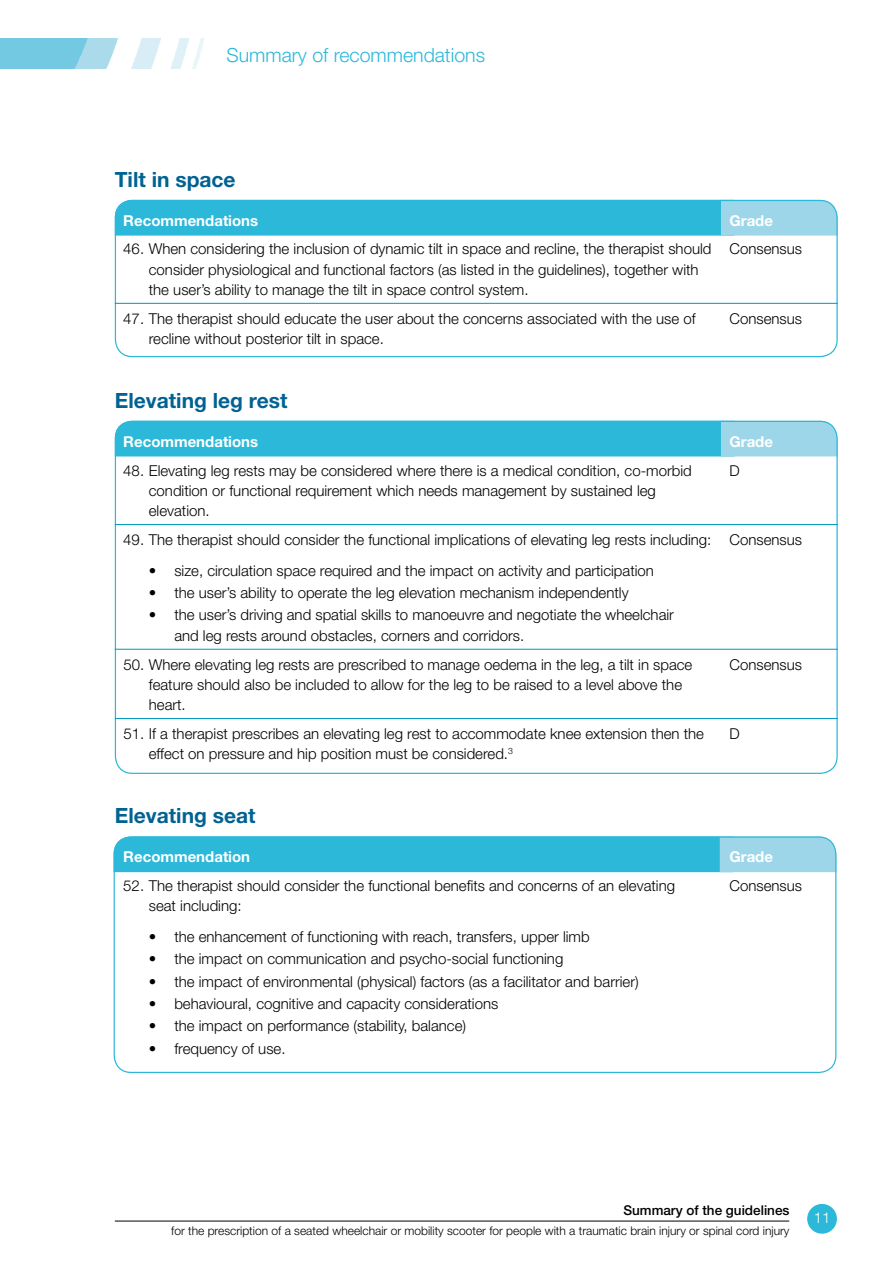
<style>
.page{position:relative;width:893px;height:1263px;background:#fff}
.page>*{position:absolute;margin:0;border:0;box-sizing:border-box;transform-origin:0 0}
.t1{font:700 21px "Helvetica Neue";color:#006293}
.t2{font:300 19.5px "Helvetica Neue";color:#2bb8d9}
.t3{font:300 15px/20.2px "Helvetica Neue";color:#000}
.t4{font:700 15px "Helvetica Neue";color:#fff}
.t5{font:300 15px "Helvetica Neue";color:#fff}
.t6{font:500 13.5px "Helvetica Neue";color:#000}
.t7{font:300 12px "Helvetica Neue";color:#000}
</style>
<div class="page">
<img style="left:0;top:38px;width:204px;height:30px">
<svg style="left:115px;top:200px;width:721px;height:36px;background:#40bddc"></svg>
<svg style="left:115px;top:421px;width:721px;height:35px;background:#3dbcdb"></svg>
<svg style="left:114px;top:836px;width:722px;height:36px;background:#3ebddb"></svg>
<div style="left:115px;top:200px;width:723px;height:157px;border:1px solid #2bb8d9;border-radius:17px"></div>
<div style="left:114px;top:836px;width:722px;height:237px;border:1px solid #2bb8d9;border-radius:17px"></div>
<hr style="left:115px;top:1221px;width:674px;height:1px;background:#000">
<div style="left:807px;top:1204px;width:30px;height:30px;background:#2bb8d9;border-radius:50%"></div>
<hr style="left:115px;top:303px;width:606px;height:1px;background:#0097be">
<hr style="left:721px;top:303px;width:117px;height:1px;background:#0097be">
<hr style="left:115px;top:524px;width:606px;height:1px;background:#0097be">
<hr style="left:721px;top:524px;width:117px;height:1px;background:#0097be">
<hr style="left:115px;top:649px;width:606px;height:1px;background:#0097be">
<hr style="left:721px;top:649px;width:117px;height:1px;background:#0097be">
<hr style="left:115px;top:718px;width:606px;height:1px;background:#0097be">
<hr style="left:721px;top:718px;width:117px;height:1px;background:#0097be">
<h2 class="t2" style="left:226px;top:43px;width:260px">Summary of recommendations</h2>
<h1 class="t1" style="left:115px;top:166px;width:122px">Tilt in space</h1>
<p class="t4" style="left:123px;top:211px;width:136px">Recommendations</p>
<p class="t4" style="left:729px;top:211px;width:45px">Grade</p>
<p class="t3" style="left:149px;top:239px;width:564px;text-indent:-26px">46. When considering the inclusion of dynamic tilt in space and recline, the therapist should consider physiological and functional factors (as listed in the guidelines), together with the user’s ability to manage the tilt in space control system.</p>
<p class="t3" style="left:729px;top:239px;width:74px">Consensus</p>
<p class="t3" style="left:149px;top:308px;width:548px;text-indent:-26px">47. The therapist should educate the user about the concerns associated with the use of recline without posterior tilt in space.</p>
<p class="t3" style="left:729px;top:308px;width:74px">Consensus</p>
<h1 class="t1" style="left:115px;top:387px;width:174px">Elevating leg rest</h1>
<p class="t4" style="left:123px;top:432px;width:136px">Recommendations</p>
<p class="t4" style="left:729px;top:432px;width:45px">Grade</p>
<p class="t3" style="left:149px;top:460px;width:544px;text-indent:-26px">48. Elevating leg rests may be considered where there is a medical condition, co-morbid condition or functional requirement which needs management by sustained leg elevation.</p>
<p class="t3" style="left:729px;top:460px;width:12px">D</p>
<p class="t3" style="left:123px;top:529px;width:590px">49. The therapist should consider the functional implications of elevating leg rests including:</p>
<p class="t3" style="left:149px;top:560px;width:507px">• size, circulation space required and the impact on activity and participation</p>
<p class="t3" style="left:149px;top:582px;width:481px">• the user’s ability to operate the leg elevation mechanism independently</p>
<p class="t3" style="left:174px;top:605px;width:501px;text-indent:-26px">• the user’s driving and spatial skills to manoeuvre and negotiate the wheelchair and leg rests around obstacles, corners and corridors.</p>
<p class="t3" style="left:729px;top:529px;width:74px">Consensus</p>
<p class="t3" style="left:149px;top:654px;width:545px;text-indent:-26px">50. Where elevating leg rests are prescribed to manage oedema in the leg, a tilt in space feature should also be included to allow for the leg to be raised to a level above the heart.</p>
<p class="t3" style="left:729px;top:654px;width:74px">Consensus</p>
<p class="t3" style="left:149px;top:723px;width:557px;text-indent:-26px">51. If a therapist prescribes an elevating leg rest to accommodate knee extension then the effect on pressure and hip position must be considered.<sup>3</sup></p>
<p class="t3" style="left:729px;top:723px;width:12px">D</p>
<h1 class="t1" style="left:115px;top:802px;width:142px">Elevating seat</h1>
<p class="t4" style="left:123px;top:847px;width:128px">Recommendation</p>
<p class="t4" style="left:729px;top:847px;width:45px">Grade</p>
<p class="t3" style="left:149px;top:875px;width:528px;text-indent:-26px">52. The therapist should consider the functional benefits and concerns of an elevating seat including:</p>
<p class="t3" style="left:149px;top:926px;width:442px">• the enhancement of functioning with reach, transfers, upper limb</p>
<p class="t3" style="left:149px;top:948px;width:416px">• the impact on communication and psycho-social functioning</p>
<p class="t3" style="left:149px;top:971px;width:491px">• the impact of environmental (physical) factors (as a facilitator and barrier)</p>
<p class="t3" style="left:149px;top:993px;width:351px">• behavioural, cognitive and capacity considerations</p>
<p class="t3" style="left:149px;top:1016px;width:319px">• the impact on performance (stability, balance)</p>
<p class="t3" style="left:149px;top:1038px;width:138px">• frequency of use.</p>
<p class="t3" style="left:729px;top:875px;width:74px">Consensus</p>
<p class="t6" style="left:623px;top:1202px;width:168px">Summary of the guidelines</p>
<p class="t7" style="left:171px;top:1224px;width:620px">for the prescription of a seated wheelchair or mobility scooter for people with a traumatic brain injury or spinal cord injury</p>
<p class="t5" style="left:814px;top:1209px;width:18px">11</p>
</div>
